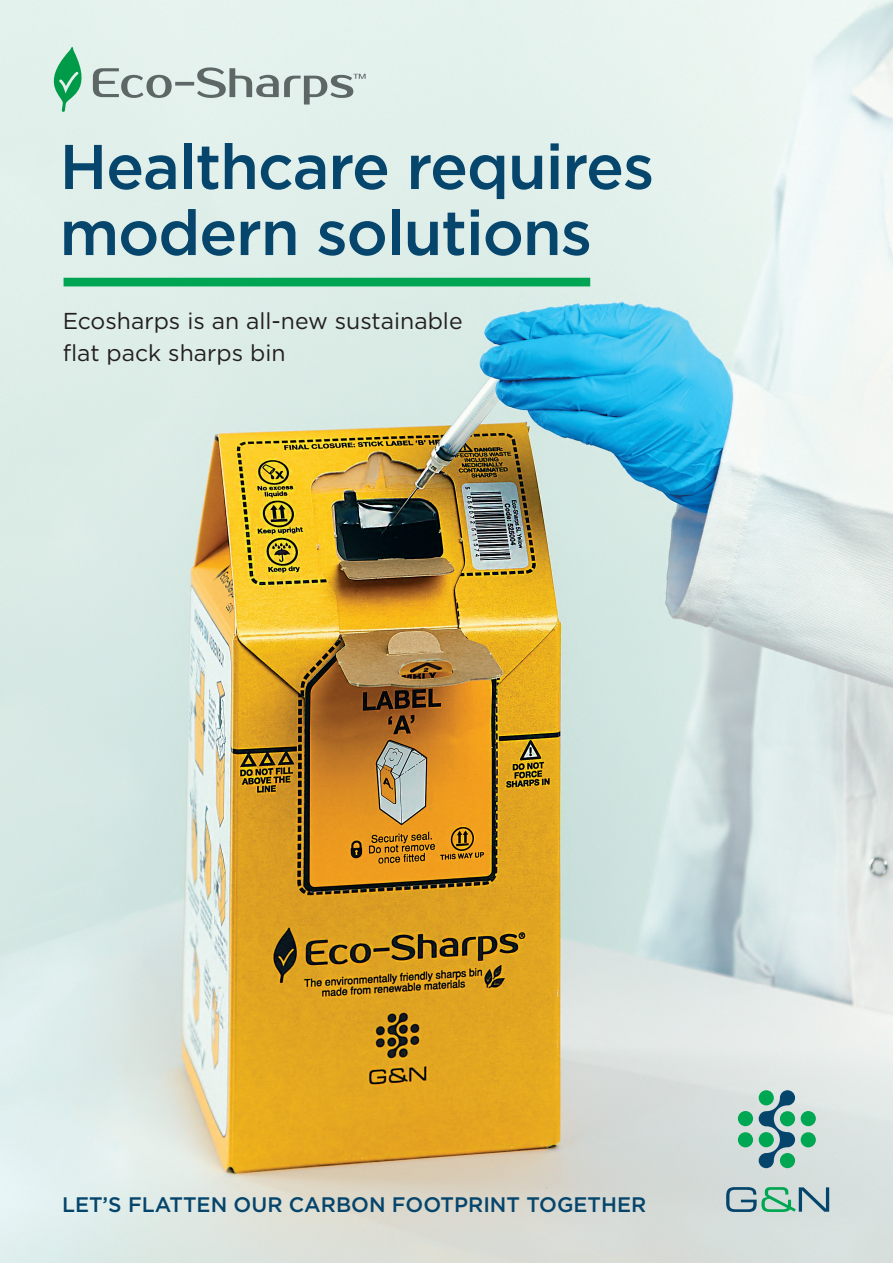
<style>
.page{position:relative;width:893px;height:1263px;background:#fff}
.page>*{position:absolute;margin:0;border:0;box-sizing:border-box;transform-origin:0 0}
.t1{font:500 63px/66px "Gotham";letter-spacing:-.02em;color:#06466d}
.t2{font:22.95px/32.2px "Gotham";color:#231f20}
.t3{font:500 21px "Gotham";color:#05456c}
</style>
<div class="page">
<img style="left:0;top:0;width:893px;height:1263px">
<svg style="left:738px;top:1090px;width:78px;height:78px"></svg>
<svg style="left:726px;top:1187px;width:103px;height:25px"></svg>
<div style="left:64px;top:278px;width:526px;height:8px;background:#00a553"></div>
<svg style="left:45px;top:47px;width:321px;height:65px"></svg>
<h1 class="t1" style="left:60px;top:133px;width:596px">Healthcare requires modern solutions</h1>
<p class="t2" style="left:63px;top:304px;width:401px">Ecosharps is an all-new sustainable flat pack sharps bin</p>
<p class="t3" style="left:62px;top:1191px;width:586px">LET’S FLATTEN OUR CARBON FOOTPRINT TOGETHER</p>
</div>
